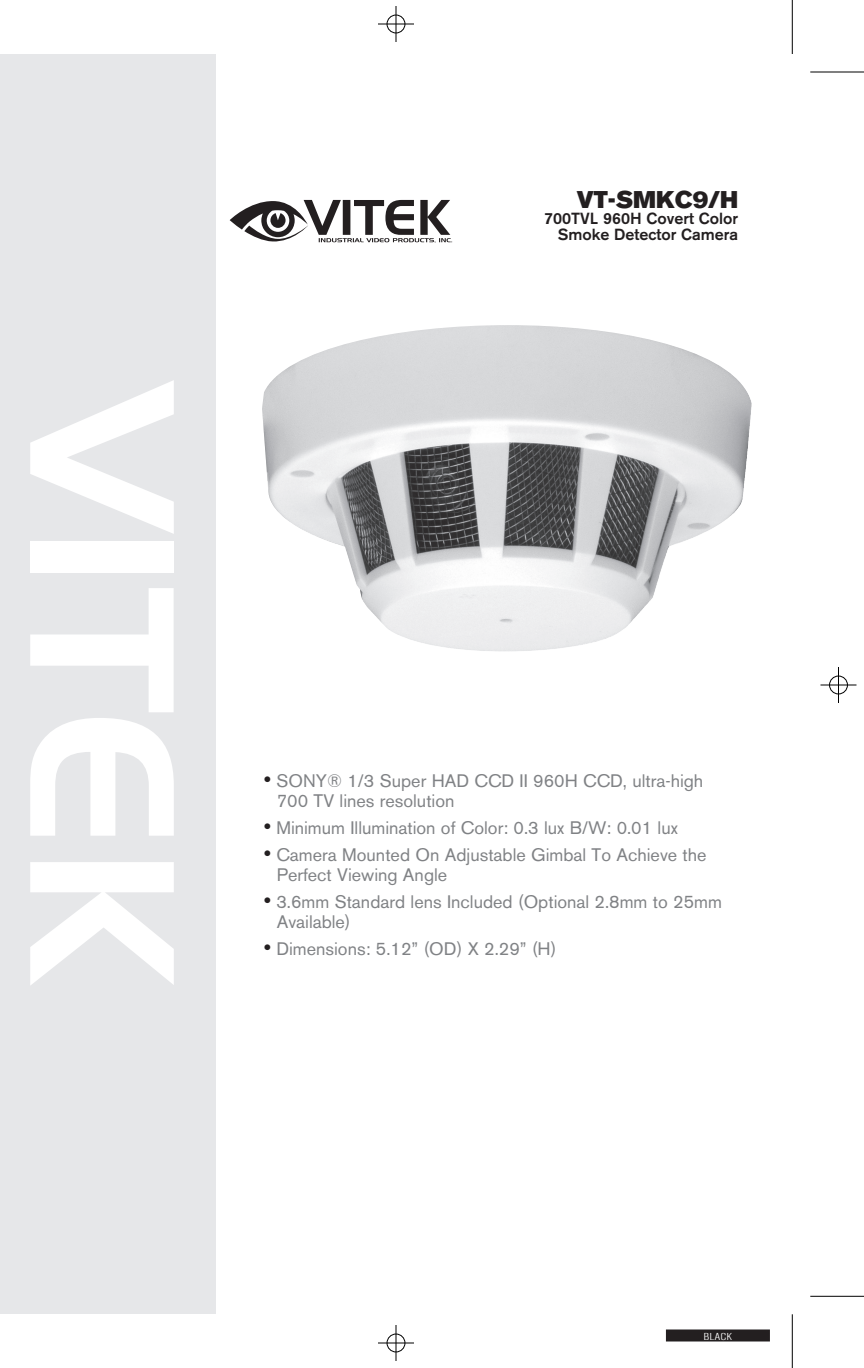
<style>
.page{position:relative;width:864px;height:1368px;background:#fff}
.page>*{position:absolute;margin:0;border:0;box-sizing:border-box;transform-origin:0 0}
.t1{font:200px "Handel Gothic BT";color:#fff}
.t2{font:24px "Akzidenz Grotesk BE Super";color:#231f20}
.t3{font:18px/20px "Akzidenz Grotesk BE";color:#808285}
.t4{font:500 16px/16px "Akzidenz Grotesk BE";color:#231f20;text-align:right}
.t5{font:300 condensed 10px "Akzidenz Grotesk BE";color:#fff;scale:1.6 1}
.s1{font-size:22px;color:#231f20}
.s2{font-weight:300}
</style>
<div class="page">
<hr style="left:810px;top:72px;width:54px;height:1px;background:#000">
<hr style="left:792px;top:0;width:1px;height:54px;background:#000">
<hr style="left:378px;top:24px;width:36px;height:1px;background:#000">
<hr style="left:396px;top:6px;width:1px;height:36px;background:#000">
<div style="left:387px;top:15px;width:18px;height:18px;border:1px solid #000;border-radius:50%"></div>
<hr style="left:378px;top:1343px;width:36px;height:1px;background:#000">
<hr style="left:396px;top:1325px;width:1px;height:36px;background:#000">
<div style="left:387px;top:1334px;width:18px;height:18px;border:1px solid #000;border-radius:50%"></div>
<hr style="left:820px;top:685px;width:36px;height:1px;background:#000">
<hr style="left:838px;top:667px;width:1px;height:36px;background:#000">
<div style="left:830px;top:676px;width:17px;height:18px;border:1px solid #000;border-radius:50%"></div>
<hr style="left:810px;top:1296px;width:54px;height:1px;background:#000">
<hr style="left:792px;top:1314px;width:1px;height:54px;background:#000">
<div style="left:666px;top:1330px;width:104px;height:12px;background:#231f20"></div>
<div style="left:0;top:54px;width:216px;height:1260px;background:#e6e7e9"></div>
<img style="left:262px;top:325px;width:490px;height:326px">
<svg style="left:230px;top:200px;width:222px;height:43px"></svg>
<h1 class="t1" style="left:223px;top:387px;width:601px;rotate:90deg">VITEK</h1>
<h2 class="t2" style="left:577px;top:186px;width:163px">VT-SMKC9/H</h2>
<p class="t4" style="left:544px;top:210px;width:195px">700TVL 960H Covert Color<br>Smoke Detector Camera</p>
<p class="t3" style="left:277px;top:770px;width:428px;text-indent:-13px"><span class="s1">•</span> SONY<span class="s2">®</span> 1/3 Super HAD CCD II 960H CCD, ultra-high<br>700 TV lines resolution</p>
<p class="t3" style="left:264px;top:818px;width:416px"><span class="s1">•</span> Minimum Illumination of Color: 0.3 lux B/W: 0.01 lux</p>
<p class="t3" style="left:277px;top:845px;width:431px;text-indent:-13px"><span class="s1">•</span> Camera Mounted On Adjustable Gimbal To Achieve the<br>Perfect Viewing Angle</p>
<p class="t3" style="left:277px;top:892px;width:447px;text-indent:-13px"><span class="s1">•</span> 3.6mm Standard lens Included (Optional 2.8mm to 25mm<br>Available)</p>
<p class="t3" style="left:264px;top:939px;width:294px"><span class="s1">•</span> Dimensions: 5.12” (OD) X 2.29” (H)</p>
<p class="t5" style="left:704px;top:1331px;width:19px">black</p>
</div>
